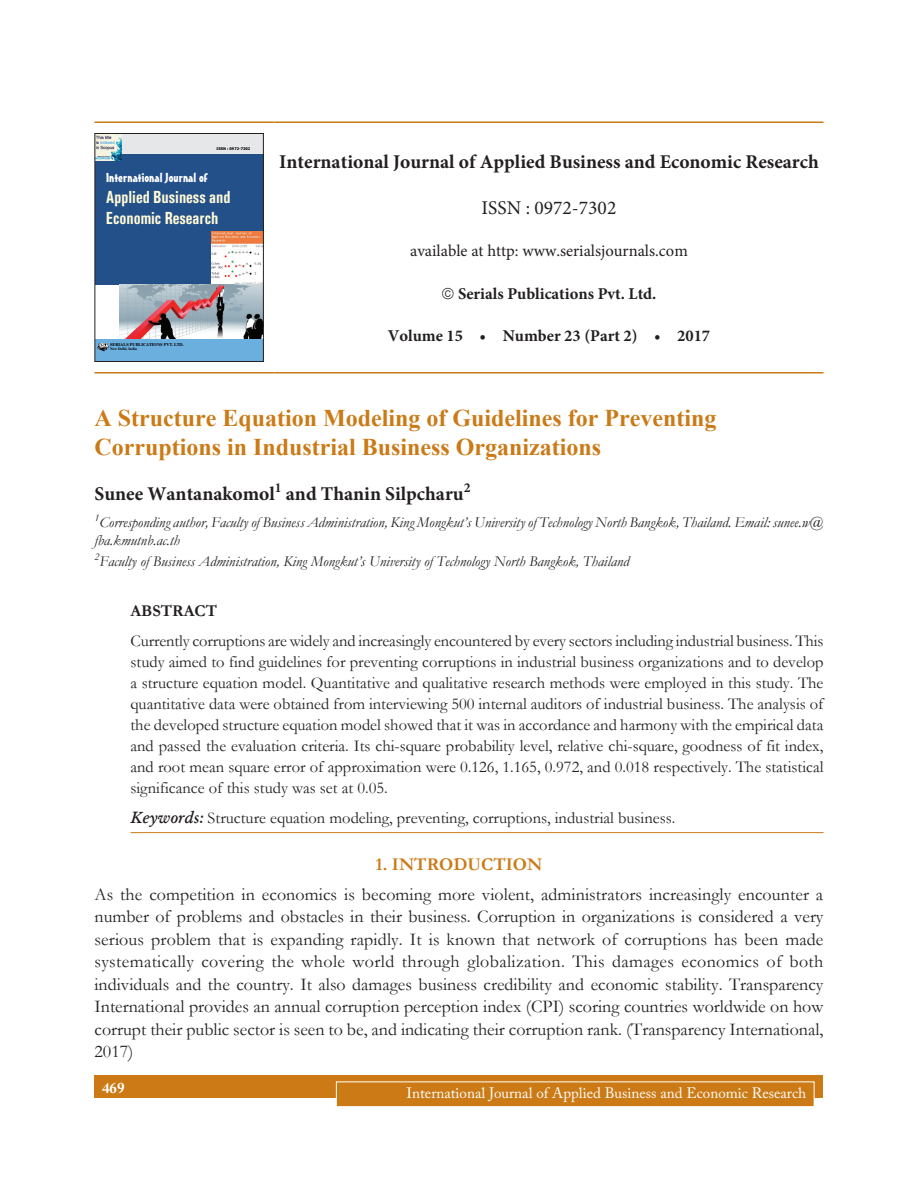
<style>
.page{position:relative;width:918px;height:1188px;background:#fff}
.page>*{position:absolute;margin:0;border:0;box-sizing:border-box;transform-origin:0 0}
.Chapter_Name{font:700 24px/28.8px "Times New Roman";color:#cb7a16}
.Author_Name{font:700 19.5px "Minion Pro";color:#231f20}
.t1{font:19.5px "Minion Pro";color:#231f20}
.Body_text{font:18px/22.5px "Garamond";color:#231f20;text-align:justify}
.Subhead_1{font:700 18px "Garamond";color:#cb7a16}
.t2{font:500 condensed 17.55px/20.7px "Univers";color:#fffbd6;scale:.9 1}
.Abstract_Body_text{font:16.5px/21px "Garamond";color:#231f20;text-align:justify}
.Abstract_Below{font:16.5px "Garamond";color:#231f20}
.t3{font:700 16.5px "Minion Pro";color:#231f20}
.t4{font:16.5px "Minion Pro";color:#231f20}
.Abstract_Subhead{font:700 16.5px "Garamond";color:#231f20}
.Author_Affilication{font:italic 15px/18px "Garamond";color:#231f20}
.t5{font:15px "Adobe Caslon Pro";color:#fff}
.t6{font:700 15px "Adobe Caslon Pro";color:#fff}
.Author_Name-2{font:700 13.65px "Minion Pro";color:#231f20}
.t7{font:12.6px "Mister Earl BT";color:#fff;scale:1.19 1}
.Author_Affilication-2{font:italic 10.5px "Garamond";color:#231f20}
.t8{font:700 4.35px "Times";color:#000}
.t9{font:700 3.75px "Times";color:#000}
.t10{font:700 3.75px "Tahoma";color:#000}
.s1{font-weight:600;font-style:italic}
</style>
<div class="page">
<div style="left:94px;top:1076px;width:730px;height:22px;background:#cb7a16"></div>
<div style="left:336px;top:1082px;width:478px;height:25px;background:#cb7a16"></div>
<div style="left:336px;top:1082px;width:478px;height:25px;border:1px solid #fff"></div>
<hr style="left:130px;top:832px;width:694px;height:1px;background:#cb7a16">
<hr style="left:94px;top:122px;width:180px;height:1px;background:#cb7a16">
<hr style="left:274px;top:122px;width:550px;height:1px;background:#cb7a16">
<hr style="left:94px;top:372px;width:180px;height:2px;background:#cb7a16">
<hr style="left:274px;top:372px;width:550px;height:2px;background:#cb7a16">
<div style="left:95px;top:339px;width:168px;height:23px;background:#6bafdf"></div>
<div style="left:95px;top:154px;width:168px;height:131px;background:#24508a"></div>
<div style="left:95px;top:134px;width:168px;height:20px;background:#e6e7e9"></div>
<svg style="left:98px;top:343px;width:11px;height:8px"></svg>
<img style="left:96px;top:135px;width:25px;height:25px">
<img style="left:211px;top:231px;width:51px;height:54px">
<img style="left:120px;top:285px;width:142px;height:54px">
<div style="left:94px;top:133px;width:170px;height:229px;border:1px solid #231f20"></div>
<p class="t10" style="left:217px;top:146px;width:35px">ISSN : 0972-7302</p>
<p class="t7" style="left:106px;top:170px;width:87px">International Journal of</p>
<p class="t2" style="left:106px;top:188px;width:140px">Applied Business and<br>Economic Research</p>
<p class="t8" style="left:110px;top:342px;width:75px">SERIALS PUBLICATIONS PVT. LTD.</p>
<p class="t9" style="left:110px;top:347px;width:28px">New Delhi, India</p>
<p class="Author_Name" style="left:279px;top:148px;width:541px">International Journal of Applied Business and Economic Research</p>
<p class="t1" style="left:482px;top:195px;width:136px">ISSN : 0972-7302</p>
<p class="t4" style="left:410px;top:240px;width:279px">available at http: www.serialsjournals.com</p>
<p class="t3" style="left:458px;top:282px;width:200px">Serials Publications Pvt. Ltd.</p>
<p class="t3" style="left:388px;top:324px;width:324px">Volume 15 • Number 23 (Part 2) • 2017</p>
<p class="Chapter_Name" style="left:94px;top:403px;width:624px">A Structure Equation Modeling of Guidelines for Preventing<br>Corruptions in Industrial Business Organizations</p>
<p class="Author_Name" style="left:94px;top:480px;width:182px">Sunee Wantanakomol</p>
<p class="Author_Name-2" style="left:275px;top:478px;width:8px">1</p>
<p class="Author_Name" style="left:286px;top:480px;width:179px">and Thanin Silpcharu</p>
<p class="Author_Name-2" style="left:464px;top:478px;width:8px">2</p>
<p class="Author_Affilication-2" style="left:94px;top:510px;width:6px">1</p>
<p class="Author_Affilication" style="left:94px;top:513px;width:731px;text-indent:5px">Corresponding author, Faculty of Business Administration, King Mongkut’s University of Technology North Bangkok, Thailand. Email: sunee.w@ fba.kmutnb.ac.th</p>
<p class="Author_Affilication-2" style="left:94px;top:549px;width:6px">2</p>
<p class="Author_Affilication" style="left:99px;top:552px;width:531px">Faculty of Business Administration, King Mongkut’s University of Technology North Bangkok, Thailand</p>
<p class="Abstract_Subhead" style="left:130px;top:600px;width:88px">ABSTRACT</p>
<p class="Abstract_Body_text" style="left:130px;top:630px;width:695px">Currently corruptions are widely and increasingly encountered by every sectors including industrial business. This study aimed to find guidelines for preventing corruptions in industrial business organizations and to develop a structure equation model. Quantitative and qualitative research methods were employed in this study. The quantitative data were obtained from interviewing 500 internal auditors of industrial business. The analysis of the developed structure equation model showed that it was in accordance and harmony with the empirical data and passed the evaluation criteria. Its chi-square probability level, relative chi-square, goodness of fit index, and root mean square error of approximation were 0.126, 1.165, 0.972, and 0.018 respectively. The statistical significance of this study was set at 0.05.</p>
<p class="Abstract_Below" style="left:130px;top:807px;width:546px"><span class="s1">Keywords:</span> Structure equation modeling, preventing, corruptions, industrial business.</p>
<p class="Subhead_1" style="left:376px;top:852px;width:168px">1. INTRODUCTION</p>
<p class="Body_text" style="left:94px;top:882px;width:730px">As the competition in economics is becoming more violent, administrators increasingly encounter a number of problems and obstacles in their business. Corruption in organizations is considered a very serious problem that is expanding rapidly. It is known that network of corruptions has been made systematically covering the whole world through globalization. This damages economics of both individuals and the country. It also damages business credibility and economic stability. Transparency International provides an annual corruption perception index (CPI) scoring countries worldwide on how corrupt their public sector is seen to be, and indicating their corruption rank. (Transparency International, 2017)</p>
<p class="t6" style="left:102px;top:1079px;width:24px">469</p>
<p class="t5" style="left:407px;top:1084px;width:401px">International Journal of Applied Business and Economic Research</p>
</div>
